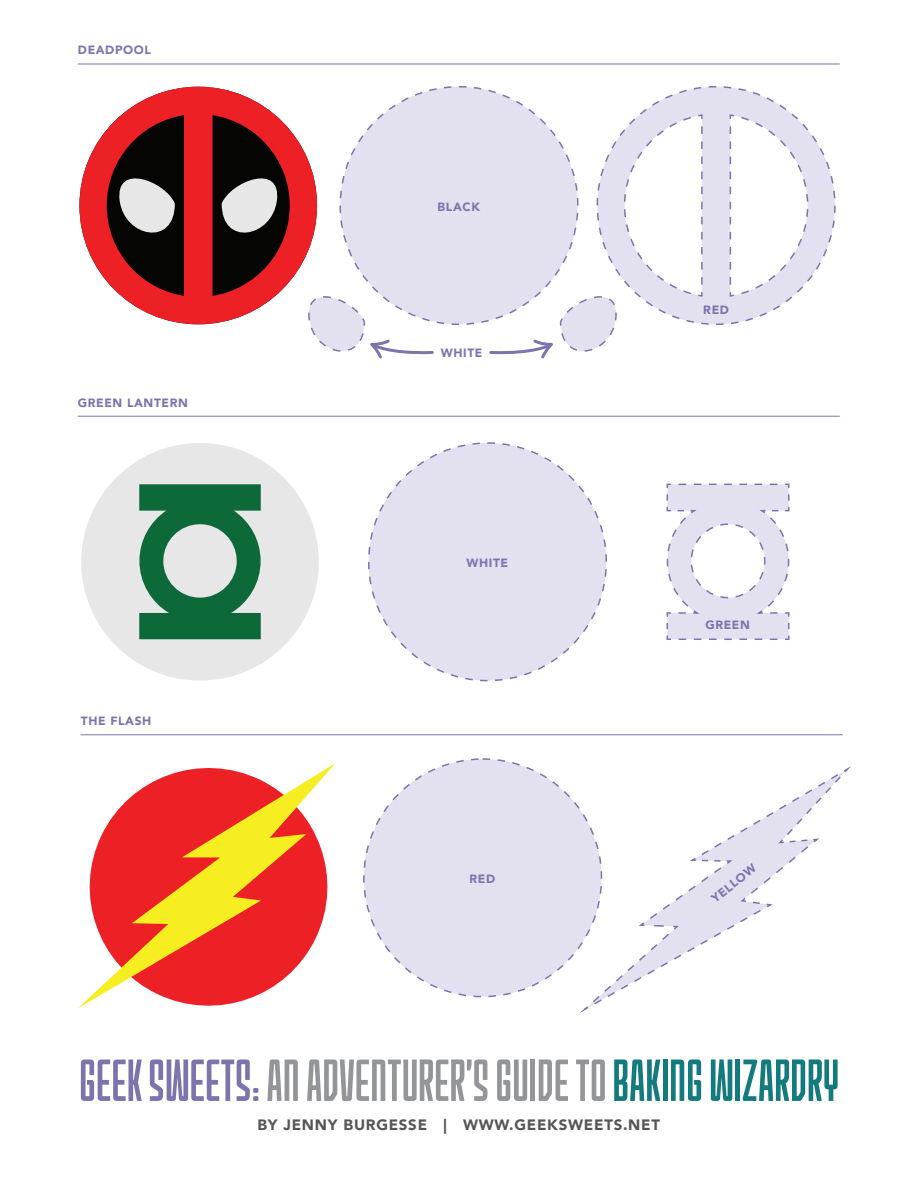
<style>
.page{position:relative;width:918px;height:1188px;background:#fff}
.page>*{position:absolute;margin:0;border:0;box-sizing:border-box;transform-origin:0 0}
.t1{font:59.4px "Mech Effects 1 BB";color:#939598}
.t2{font:900 15px "Avenir";letter-spacing:.05em;color:#555655}
.t3{font:900 12px "Avenir";letter-spacing:.05em;color:#7d74ad}
.s1{color:#7d74ad}
.s2{color:#137a7d}
</style>
<div class="page">
<hr style="left:78px;top:64px;width:761px;height:1px;background:#7d74ad">
<hr style="left:78px;top:416px;width:761px;height:1px;background:#7d74ad">
<hr style="left:81px;top:734px;width:761px;height:1px;background:#7d74ad">
<svg style="left:79px;top:87px;width:238px;height:237px;fill:#ed2026"></svg>
<svg style="left:221px;top:162px;width:61px;height:86px"></svg>
<svg style="left:115px;top:162px;width:60px;height:86px"></svg>
<div style="left:340px;top:87px;width:238px;height:237px;background:#e3e1f0;border-radius:50%"></div>
<svg style="left:640px;top:87px;width:195px;height:237px;fill:#e3e1f0"></svg>
<svg style="left:729px;top:113px;width:80px;height:185px"></svg>
<div style="left:369px;top:443px;width:237px;height:238px;background:#e3e1f0;border-radius:50%"></div>
<svg style="left:304px;top:280px;width:131px;height:79px"></svg>
<svg style="left:488px;top:113px;width:215px;height:246px"></svg>
<div style="left:364px;top:759px;width:237px;height:238px;background:#e3e1f0;border-radius:50%"></div>
<svg style="left:78px;top:763px;width:258px;height:246px;fill:#ed2026"></svg>
<svg style="left:574px;top:766px;width:277px;height:247px"></svg>
<div style="left:81px;top:443px;width:238px;height:238px;background:#e6e7e6;border-radius:50%"></div>
<svg style="left:139px;top:484px;width:122px;height:155px"></svg>
<svg style="left:666px;top:483px;width:124px;height:157px"></svg>
<div style="left:691px;top:523px;width:74px;height:75px;border:2px dashed #7d74ad;border-radius:50%"></div>
<p class="t3" style="left:78px;top:40px;width:74px">DEADPOOL</p>
<p class="t3" style="left:78px;top:392px;width:111px">GREEN LANTERN</p>
<p class="t3" style="left:81px;top:711px;width:72px">THE FLASH</p>
<p class="t3" style="left:438px;top:196px;width:44px">BLACK</p>
<p class="t3" style="left:441px;top:343px;width:43px">WHITE</p>
<p class="t3" style="left:467px;top:553px;width:43px">WHITE</p>
<p class="t3" style="left:703px;top:300px;width:27px">RED</p>
<p class="t3" style="left:706px;top:614px;width:46px">GREEN</p>
<p class="t3" style="left:470px;top:869px;width:27px">RED</p>
<p class="t3" style="left:706px;top:891px;width:55px;rotate:-38deg">YELLOW</p>
<h1 class="t1" style="left:79px;top:1046px;width:761px"><span class="s1">GEEK SWEETS:</span>AN ADVENTURER’S GUIDE TO<span class="s2">BAKING WIZARDRY</span></h1>
<p class="t2" style="left:257px;top:1112px;width:404px">BY JENNY BURGESSE | WWW.GEEKSWEETS.NET</p>
</div>
